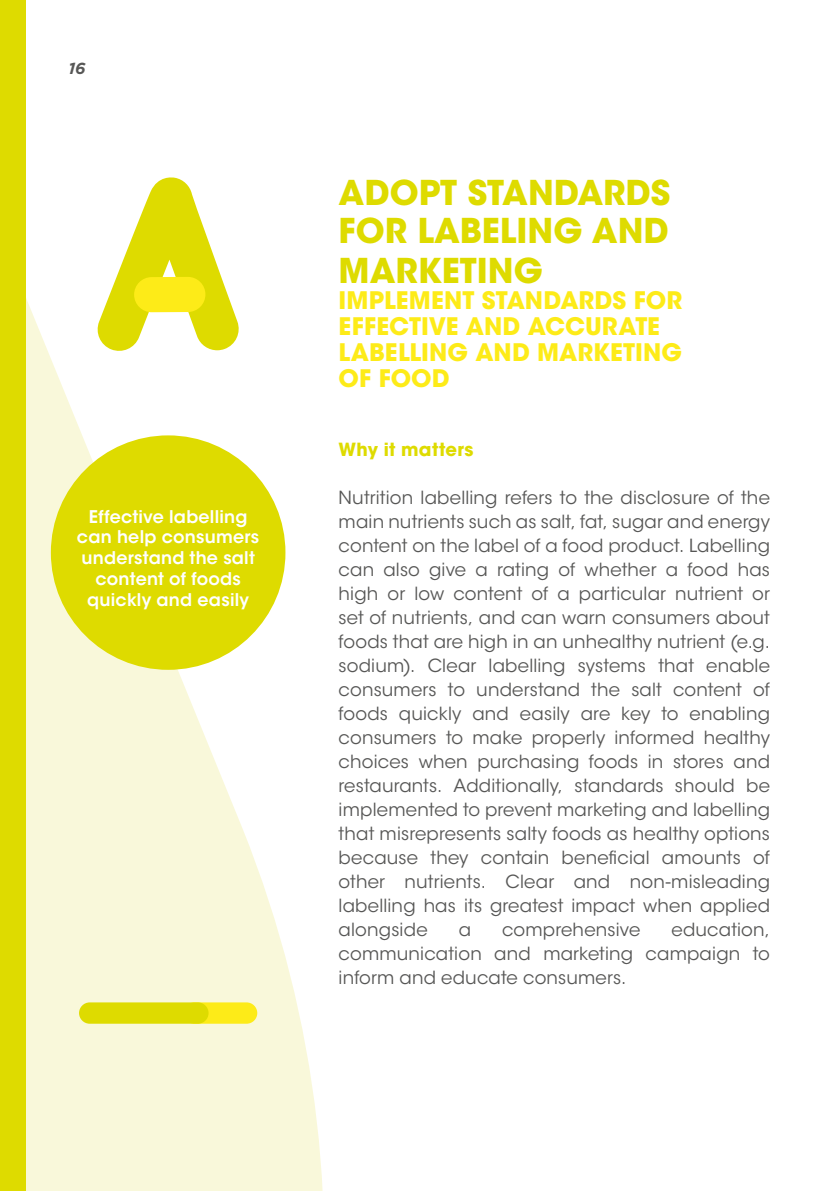
<style>
.page{position:relative;width:840px;height:1191px;background:#fff}
.page>*{position:absolute;margin:0;border:0;box-sizing:border-box;transform-origin:0 0}
.t1{font:700 34px/39px "ITC Avant Garde Std";color:#dedb00;text-align:justify}
.t2{font:700 24px/26px "ITC Avant Garde Std";letter-spacing:.005em;color:#fdeb18}
.t3{font:18px/24px "ITC Avant Garde Std";letter-spacing:.01em;color:#575756;text-align:justify}
.t4{font:700 18px "ITC Avant Garde Std";letter-spacing:.02em;color:#dedb00}
.t5{font:600 17.4px/20.8px "ITC Avant Garde Std";letter-spacing:.015em;color:#fff;text-align:center}
.t6{font:italic 700 16px "Gotham";color:#575756}
</style>
<div class="page">
<svg style="left:26px;top:298px;width:297px;height:893px;fill:#f9f8da"></svg>
<div style="left:0;top:0;width:26px;height:1191px;background:#dedb00"></div>
<svg style="left:95px;top:177px;width:146px;height:177px"></svg>
<div style="left:134px;top:277px;width:71px;height:35px;background:#fdeb18;border-radius:18px"></div>
<div style="left:184px;top:1002px;width:73px;height:21px;background:#fdeb18;border-radius:11px"></div>
<div style="left:79px;top:1002px;width:129px;height:21px;background:#dedb00;border-radius:11px"></div>
<div style="left:51px;top:435px;width:234px;height:235px;background:#dedb00;border-radius:50%"></div>
<p class="t6" style="left:68px;top:59px;width:19px">16</p>
<p class="t5" style="left:77px;top:506px;width:184px">Effective labelling can help consumers understand the salt content of foods quickly and easily</p>
<h1 class="t1" style="left:338px;top:173px;width:333px">ADOPT STANDARDS FOR LABELING AND MARKETING</h1>
<h2 class="t2" style="left:338px;top:287px;width:345px">IMPLEMENT STANDARDS FOR<br>EFFECTIVE AND ACCURATE<br>LABELLING AND MARKETING<br>OF FOOD</h2>
<p class="t4" style="left:338px;top:438px;width:136px">Why it matters</p>
<p class="t3" style="left:338px;top:486px;width:432px">Nutrition labelling refers to the disclosure of the main nutrients such as salt, fat, sugar and energy content on the label of a food product. Labelling can also give a rating of whether a food has high or low content of a particular nutrient or set of nutrients, and can warn consumers about foods that are high in an unhealthy nutrient (e.g. sodium). Clear labelling systems that enable consumers to understand the salt content of foods quickly and easily are key to enabling consumers to make properly informed healthy choices when purchasing foods in stores and restaurants. Additionally, standards should be implemented to prevent marketing and labelling that misrepresents salty foods as healthy options because they contain beneficial amounts of other nutrients. Clear and non-misleading labelling has its greatest impact when applied alongside</p>
<p class="t3" style="left:338px;top:918px;width:432px;text-indent:332px">education, communication and marketing campaign to inform and educate consumers.</p>
<p class="t3" style="left:458px;top:918px;width:14px">a</p>
<p class="t3" style="left:501px;top:918px;width:140px">comprehensive</p>
</div>
